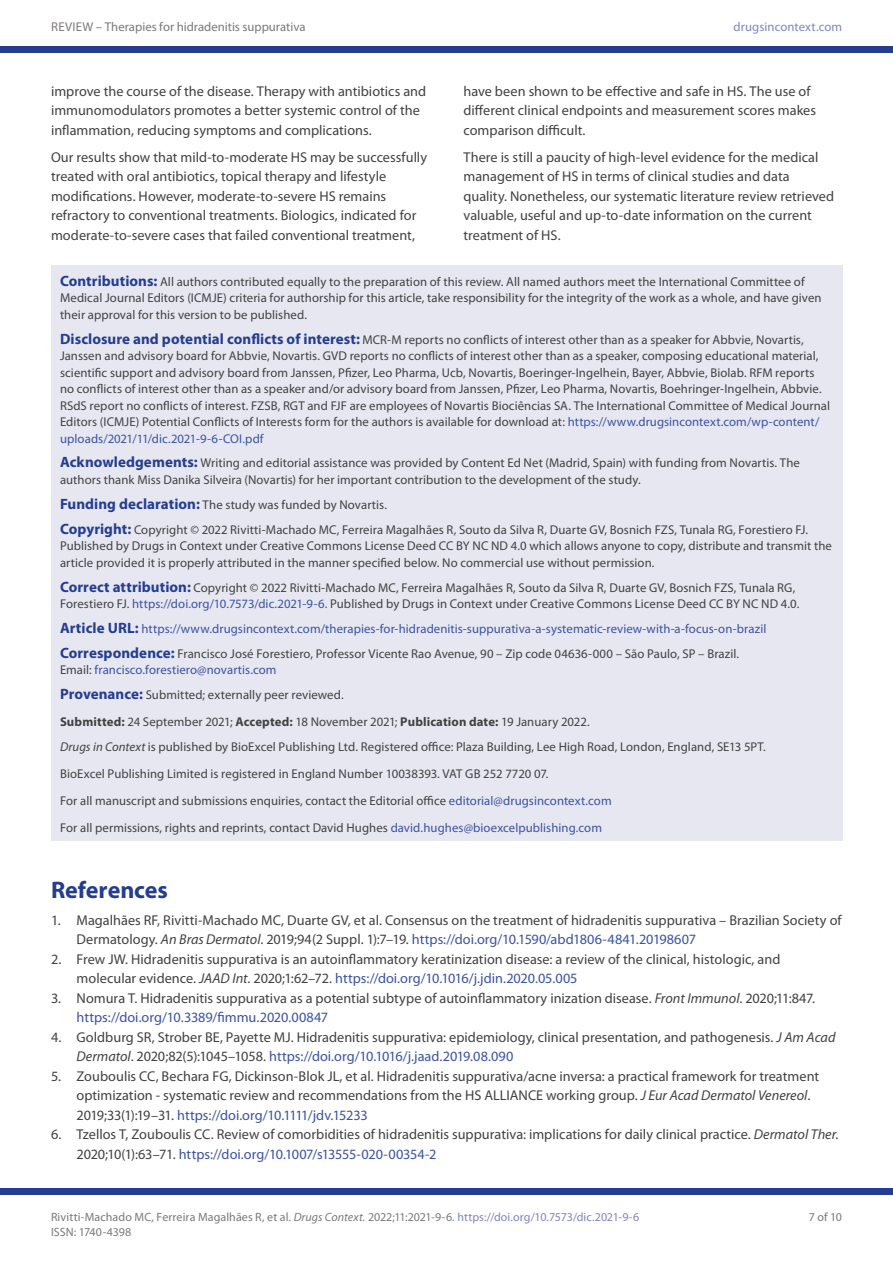
<style>
.page{position:relative;width:893px;height:1263px;background:#fff}
.page>*{position:absolute;margin:0;border:0;box-sizing:border-box;transform-origin:0 0}
.t1{font:700 24px "Myriad Pro";letter-spacing:-.005em;color:#243d91}
.TXT_S{font:14.25px/19.5px "Myriad Pro";color:#424142}
.TXT{font:14.25px/19.5px "Myriad Pro";color:#424142}
.SIDE_HEAD{font:12.75px/16.5px "Myriad Pro";letter-spacing:.005em;color:#424142}
.SIDE_TXT{font:12.75px "Myriad Pro";letter-spacing:.005em;color:#424142}
.SIDE_HEAD-2{font:12.75px "Myriad Pro";letter-spacing:.005em;color:#3a53a3}
.t2{font:12.75px "Myriad Pro";color:#7c7878}
.t3{font:12.75px "Myriad Pro";letter-spacing:.005em;color:#7f85c1}
.t4{font:12px "Myriad Pro";letter-spacing:.005em;color:#7c7878}
.s1{font-weight:700;font-size:15px;color:#243d91}
.s2{color:#3a53a3}
.s3{font-weight:700}
.s4{font-style:italic}
.s5{color:#7f85c1}
</style>
<div class="page">
<div style="left:0;top:1188px;width:893px;height:7px;background:#243d91"></div>
<div style="left:0;top:47px;width:893px;height:6px;background:#243d91"></div>
<div style="left:51px;top:265px;width:791px;height:575px;background:#e7e7f2"></div>
<p class="t2" style="left:51px;top:18px;width:256px">REVIEW – Therapies for hidradenitis suppurativa</p>
<p class="t3" style="left:734px;top:18px;width:110px">drugsincontext.com</p>
<p class="TXT" style="left:51px;top:81px;width:377px">improve the course of the disease. Therapy with antibiotics and immunomodulators promotes a better systemic control of the inflammation, reducing symptoms and complications.</p>
<p class="TXT_S" style="left:51px;top:147px;width:378px">Our results show that mild-to-moderate HS may be successfully treated with oral antibiotics, topical therapy and lifestyle modifications. However, moderate-to-severe HS remains refractory to conventional treatments. Biologics, indicated for moderate-to-severe cases that failed conventional treatment,</p>
<p class="TXT_S" style="left:463px;top:81px;width:354px">have been shown to be effective and safe in HS. The use of different clinical endpoints and measurement scores makes comparison difficult.</p>
<p class="TXT_S" style="left:463px;top:147px;width:372px">There is still a paucity of high-level evidence for the medical management of HS in terms of clinical studies and data quality. Nonetheless, our systematic literature review retrieved valuable, useful and up-to-date information on the current treatment of HS.</p>
<p class="SIDE_HEAD" style="left:60px;top:273px;width:763px"><span class="s1">Contributions:</span> All authors contributed equally to the preparation of this review. All named authors meet the International Committee of<br>Medical Journal Editors (ICMJE) criteria for authorship for this article, take responsibility for the integrity of the work as a whole, and have given their approval for this version to be published.</p>
<p class="SIDE_HEAD" style="left:60px;top:331px;width:771px"><span class="s1">Disclosure and potential conflicts of interest:</span> MCR-M reports no conflicts of interest other than as a speaker for Abbvie, Novartis, Janssen and advisory board for Abbvie, Novartis. GVD reports no conflicts of interest other than as a speaker, composing educational material, scientific support and advisory board from Janssen, Pfizer, Leo Pharma, Ucb, Novartis, Boeringer-Ingelhein, Bayer, Abbvie, Biolab. RFM reports no conflicts of interest other than as a speaker and/or advisory board from Janssen, Pfizer, Leo Pharma, Novartis, Boehringer-Ingelhein, Abbvie.<br>RSdS report no conflicts of interest. FZSB, RGT and FJF are employees of Novartis Biociências SA. The International Committee of Medical Journal Editors (ICMJE) Potential Conflicts of Interests form for the authors is available for download at: <span class="s2">https://www.drugsincontext.com/wp-content/ uploads/2021/11/dic.2021-9-6-COI.pdf</span></p>
<p class="SIDE_HEAD" style="left:60px;top:455px;width:741px"><span class="s1">Acknowledgements:</span> Writing and editorial assistance was provided by Content Ed Net (Madrid, Spain) with funding from Novartis. The authors thank Miss Danika Silveira (Novartis) for her important contribution to the development of the study.</p>
<p class="SIDE_HEAD" style="left:60px;top:496px;width:328px"><span class="s1">Funding declaration:</span> The study was funded by Novartis.</p>
<p class="SIDE_HEAD" style="left:60px;top:521px;width:773px"><span class="s1">Copyright:</span> Copyright © 2022 Rivitti-Machado MC, Ferreira Magalhães R, Souto da Silva R, Duarte GV, Bosnich FZS, Tunala RG, Forestiero FJ.<br>Published by Drugs in Context under Creative Commons License Deed CC BY NC ND 4.0 which allows anyone to copy, distribute and transmit the article provided it is properly attributed in the manner specified below. No commercial use without permission.</p>
<p class="SIDE_HEAD" style="left:60px;top:579px;width:741px"><span class="s1">Correct attribution:</span> Copyright © 2022 Rivitti-Machado MC, Ferreira Magalhães R, Souto da Silva R, Duarte GV, Bosnich FZS, Tunala RG,<br>Forestiero FJ. <span class="s2">https://doi.org/10.7573/dic.2021-9-6.</span> Published by Drugs in Context under Creative Commons License Deed CC BY NC ND 4.0.</p>
<p class="SIDE_HEAD-2" style="left:60px;top:621px;width:708px"><span class="s1">Article URL:</span> https://www.drugsincontext.com/therapies-for-hidradenitis-suppurativa-a-systematic-review-with-a-focus-on-brazil</p>
<p class="SIDE_HEAD" style="left:60px;top:645px;width:681px"><span class="s1">Correspondence:</span> Francisco José Forestiero, Professor Vicente Rao Avenue, 90 – Zip code 04636-000 – São Paulo, SP – Brazil.<br>Email: <span class="s2">francisco.forestiero@novartis.com</span></p>
<p class="SIDE_HEAD" style="left:60px;top:687px;width:285px"><span class="s1">Provenance:</span> Submitted; externally peer reviewed.</p>
<p class="SIDE_TXT" style="left:60px;top:714px;width:531px"><span class="s3">Submitted:</span> 24 September 2021; <span class="s3">Accepted:</span> 18 November 2021; <span class="s3">Publication date:</span> 19 January 2022.</p>
<p class="SIDE_TXT" style="left:60px;top:738px;width:707px"><span class="s4">Drugs in Context</span> is published by BioExcel Publishing Ltd. Registered office: Plaza Building, Lee High Road, London, England, SE13 5PT.</p>
<p class="SIDE_TXT" style="left:60px;top:765px;width:490px">BioExcel Publishing Limited is registered in England Number 10038393. VAT GB 252 7720 07.</p>
<p class="SIDE_TXT" style="left:60px;top:792px;width:553px">For all manuscript and submissions enquiries, contact the Editorial office <span class="s2">editorial@drugsincontext.com</span></p>
<p class="SIDE_TXT" style="left:60px;top:819px;width:543px">For all permissions, rights and reprints, contact David Hughes <span class="s2">david.hughes@bioexcelpublishing.com</span></p>
<h1 class="t1" style="left:51px;top:874px;width:118px">References</h1>
<p class="TXT_S" style="left:77px;top:910px;width:767px;text-indent:-26px">1. Magalhães RF, Rivitti-Machado MC, Duarte GV, et al. Consensus on the treatment of hidradenitis suppurativa – Brazilian Society of<br>Dermatology. <span class="s4">An Bras Dermatol</span>. 2019;94(2 Suppl. 1):7–19. <span class="s2">https://doi.org/10.1590/abd1806-4841.20198607</span></p>
<p class="TXT_S" style="left:77px;top:949px;width:705px;text-indent:-26px">2. Frew JW. Hidradenitis suppurativa is an autoinflammatory keratinization disease: a review of the clinical, histologic, and molecular evidence. <span class="s4">JAAD Int</span>. 2020;1:62–72. <span class="s2">https://doi.org/10.1016/j.jdin.2020.05.005</span></p>
<p class="TXT_S" style="left:77px;top:988px;width:740px;text-indent:-26px">3. Nomura T. Hidradenitis suppurativa as a potential subtype of autoinflammatory inization disease. <span class="s4">Front Immunol</span>. 2020;11:847. <span class="s2">https://doi.org/10.3389/fimmu.2020.00847</span></p>
<p class="TXT_S" style="left:77px;top:1027px;width:760px;text-indent:-26px">4. Goldburg SR, Strober BE, Payette MJ. Hidradenitis suppurativa: epidemiology, clinical presentation, and pathogenesis. <span class="s4">J Am Acad<br>Dermatol</span>. 2020;82(5):1045–1058. <span class="s2">https://doi.org/10.1016/j.jaad.2019.08.090</span></p>
<p class="TXT_S" style="left:77px;top:1066px;width:744px;text-indent:-26px">5. Zouboulis CC, Bechara FG, Dickinson-Blok JL, et al. Hidradenitis suppurativa/acne inversa: a practical framework for treatment optimization - systematic review and recommendations from the HS ALLIANCE working group. <span class="s4">J Eur Acad Dermatol Venereol</span>.<br>2019;33(1):19–31. <span class="s2">https://doi.org/10.1111/jdv.15233</span></p>
<p class="TXT_S" style="left:77px;top:1124px;width:764px;text-indent:-25px">6. Tzellos T, Zouboulis CC. Review of comorbidities of hidradenitis suppurativa: implications for daily clinical practice. <span class="s4">Dermatol Ther.<br></span>2020;10(1):63–71. <span class="s2">https://doi.org/10.1007/s13555-020-00354-2</span></p>
<p class="t4" style="left:51px;top:1209px;width:590px">Rivitti-Machado MC, Ferreira Magalhães R, et al. <span class="s4">Drugs Context.</span> 2022;11:2021-9-6. <span class="s5">https://doi.org/10.7573/dic.2021-9-6</span></p>
<p class="t4" style="left:809px;top:1209px;width:35px">7 of 10</p>
<p class="t4" style="left:51px;top:1224px;width:82px">ISSN: 1740-4398</p>
</div>
